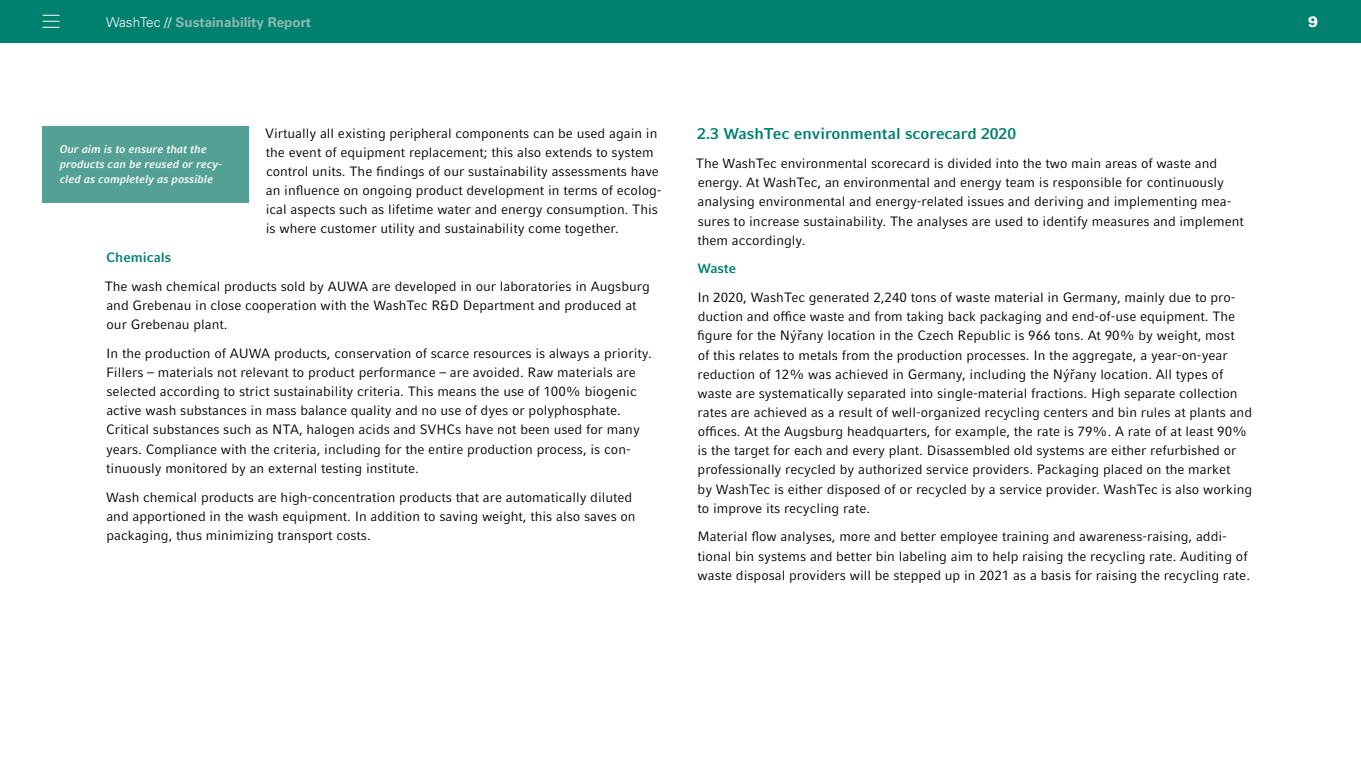
<style>
.page{position:relative;width:1361px;height:766px;background:#fff}
.page>*{position:absolute;margin:0;border:0;box-sizing:border-box;transform-origin:0 0}
.t1{font:700 15.75px "Compatil Fact LT Pro";color:#00806e}
.t2{font:900 15px "Univers LT";color:#fff}
.t3{font:13.5px/19.2px "Compatil Fact LT Pro";color:#000}
.t4{font:700 13.5px "Univers LT";color:#8fb9b1}
.t5{font:700 13.5px "Compatil Fact LT Pro";color:#00806e}
.t6{font:italic 700 11.25px/14.9px "Compatil Fact LT Pro";color:#fff}
.s1{font-weight:300;color:#fff}
</style>
<div class="page">
<div style="left:0;top:0;width:1361px;height:43px;background:#00806e"></div>
<svg style="left:43px;top:15px;width:17px;height:13px"></svg>
<div style="left:43px;top:126px;width:206px;height:77px;background:#54a095"></div>
<p class="t4" style="left:106px;top:14px;width:206px"><span class="s1">WashTec //</span> Sustainability Report</p>
<p class="t6" style="left:60px;top:142px;width:164px">Our aim is to ensure that the products can be reused or recy&shy;cled as completely as possible</p>
<p class="t3" style="left:265px;top:123px;width:398px">Virtually all existing peripheral components can be used again in the event of equipment replacement; this also extends to system control units. The findings of our sustainability assessments have an influence on ongoing product development in terms of ecolog&shy;ical aspects such as lifetime water and energy consumption. This is where customer utility and sustainability come together.</p>
<p class="t5" style="left:106px;top:249px;width:66px">Chemicals</p>
<p class="t3" style="left:105px;top:276px;width:546px">The wash chemical products sold by AUWA are developed in our laboratories in Augsburg and Grebenau in close cooperation with the WashTec R&amp;D Department and produced at our Grebenau plant.</p>
<p class="t3" style="left:106px;top:343px;width:547px">In the production of AUWA products, conservation of scarce resources is always a priority.<br>Fillers – materials not relevant to product performance – are avoided. Raw materials are selected according to strict sustainability criteria. This means the use of 100% biogenic active wash substances in mass balance quality and no use of dyes or polyphosphate.<br>Critical substances such as NTA, halogen acids and SVHCs have not been used for many years. Compliance with the criteria, including for the entire production process, is con&shy;tinuously monitored by an external testing institute.</p>
<p class="t3" style="left:106px;top:487px;width:531px">Wash chemical products are high-concentration products that are automatically diluted and apportioned in the wash equipment. In addition to saving weight, this also saves on packaging, thus minimizing transport costs.</p>
<p class="t1" style="left:697px;top:125px;width:320px">2.3 WashTec environmental scorecard 2020</p>
<p class="t3" style="left:696px;top:154px;width:549px">The WashTec environmental scorecard is divided into the two main areas of waste and energy. At WashTec, an environmental and energy team is responsible for continuously analysing environmental and energy-related issues and deriving and implementing mea&shy;sures to increase sustainability. The analyses are used to identify measures and implement them accordingly.</p>
<p class="t5" style="left:697px;top:261px;width:40px">Waste</p>
<p class="t3" style="left:697px;top:288px;width:556px">In 2020, WashTec generated 2,240 tons of waste material in Germany, mainly due to pro&shy;duction and office waste and from taking back packaging and end-of-use equipment. The figure for the Nýřany location in the Czech Republic is 966 tons. At 90% by weight, most<br>of this relates to metals from the production processes. In the aggregate, a year-on-year reduction of 12% was achieved in Germany, including the Nýřany location. All types of waste are systematically separated into single-material fractions. High separate collection rates are achieved as a result of well-organized recycling centers and bin rules at plants and offices. At the Augsburg headquarters, for example, the rate is 79%. A rate of at least 90% is the target for each and every plant. Disassembled old systems are either refurbished or professionally recycled by authorized service providers. Packaging placed on the market<br>by WashTec is either disposed of or recycled by a service provider. WashTec is also working to improve its recycling rate.</p>
<p class="t3" style="left:697px;top:527px;width:554px">Material flow analyses, more and better employee training and awareness-raising, addi&shy;tional bin systems and better bin labeling aim to help raising the recycling rate. Auditing of waste disposal providers will be stepped up in 2021 as a basis for raising the recycling rate.</p>
<p class="t2" style="left:1308px;top:12px;width:12px">9</p>
</div>
